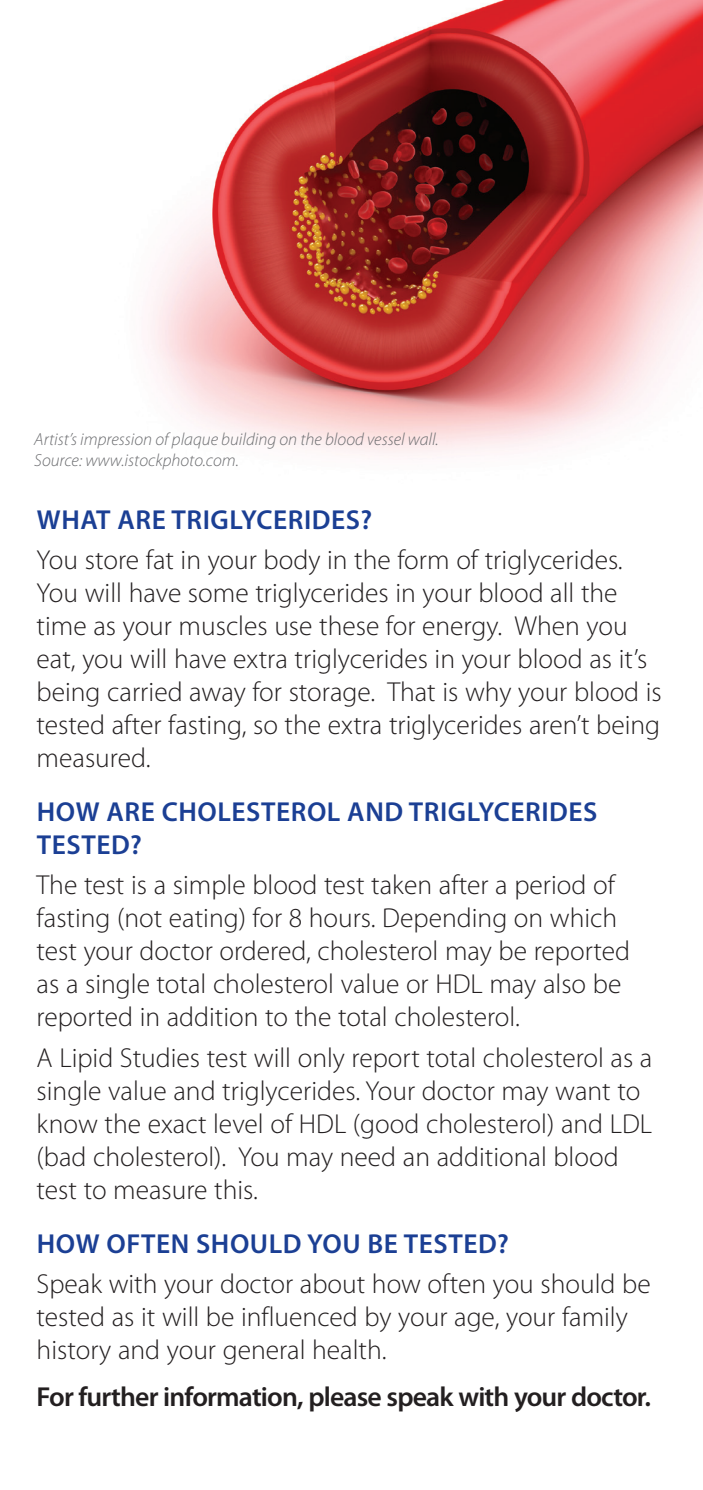
<style>
.page{position:relative;width:703px;height:1490px;background:#fff}
.page>*{position:absolute;margin:0;border:0;box-sizing:border-box;transform-origin:0 0}
.body_text{font:300 27.5px/33px "Myriad Pro";color:#231f20}
.BlueHeading{font:600 27.5px/33px "Myriad Pro";letter-spacing:.02em;color:#1b3f94}
.body_text-2{font:600 27.5px "Myriad Pro";letter-spacing:-.03em;color:#231f20}
.body{font:italic 300 17.5px/21px "Myriad Pro";color:#6c6d70}
</style>
<div class="page">
<img style="left:150px;top:0;width:553px;height:454px">
<p class="body" style="left:34px;top:429px;width:406px">Artist’s impression of plaque building on the blood vessel wall.<br>Source: www.istockphoto.com.</p>
<p class="BlueHeading" style="left:37px;top:503px;width:337px">WHAT ARE TRIGLYCERIDES?</p>
<p class="body_text" style="left:37px;top:543px;width:627px">You store fat in your body in the form of triglycerides.<br>You will have some triglycerides in your blood all the time as your muscles use these for energy. When you eat, you will have extra triglycerides in your blood as it’s being carried away for storage. That is why your blood is tested after fasting, so the extra triglycerides aren’t being measured.</p>
<p class="BlueHeading" style="left:37px;top:796px;width:562px">HOW ARE CHOLESTEROL AND TRIGLYCERIDES<br>TESTED?</p>
<p class="body_text" style="left:37px;top:869px;width:595px">The test is a simple blood test taken after a period of fasting (not eating) for 8 hours. Depending on which test your doctor ordered, cholesterol may be reported as a single total cholesterol value or HDL may also be reported in addition to the total cholesterol.</p>
<p class="body_text" style="left:37px;top:1041px;width:617px">A Lipid Studies test will only report total cholesterol as a single value and triglycerides. Your doctor may want to know the exact level of HDL (good cholesterol) and LDL (bad cholesterol). You may need an additional blood test to measure this.</p>
<p class="BlueHeading" style="left:37px;top:1227px;width:473px">HOW OFTEN SHOULD YOU BE TESTED?</p>
<p class="body_text" style="left:37px;top:1267px;width:616px">Speak with your doctor about how often you should be tested as it will be influenced by your age, your family history and your general health.</p>
<p class="body_text-2" style="left:37px;top:1381px;width:616px">For further information, please speak with your doctor.</p>
</div>
